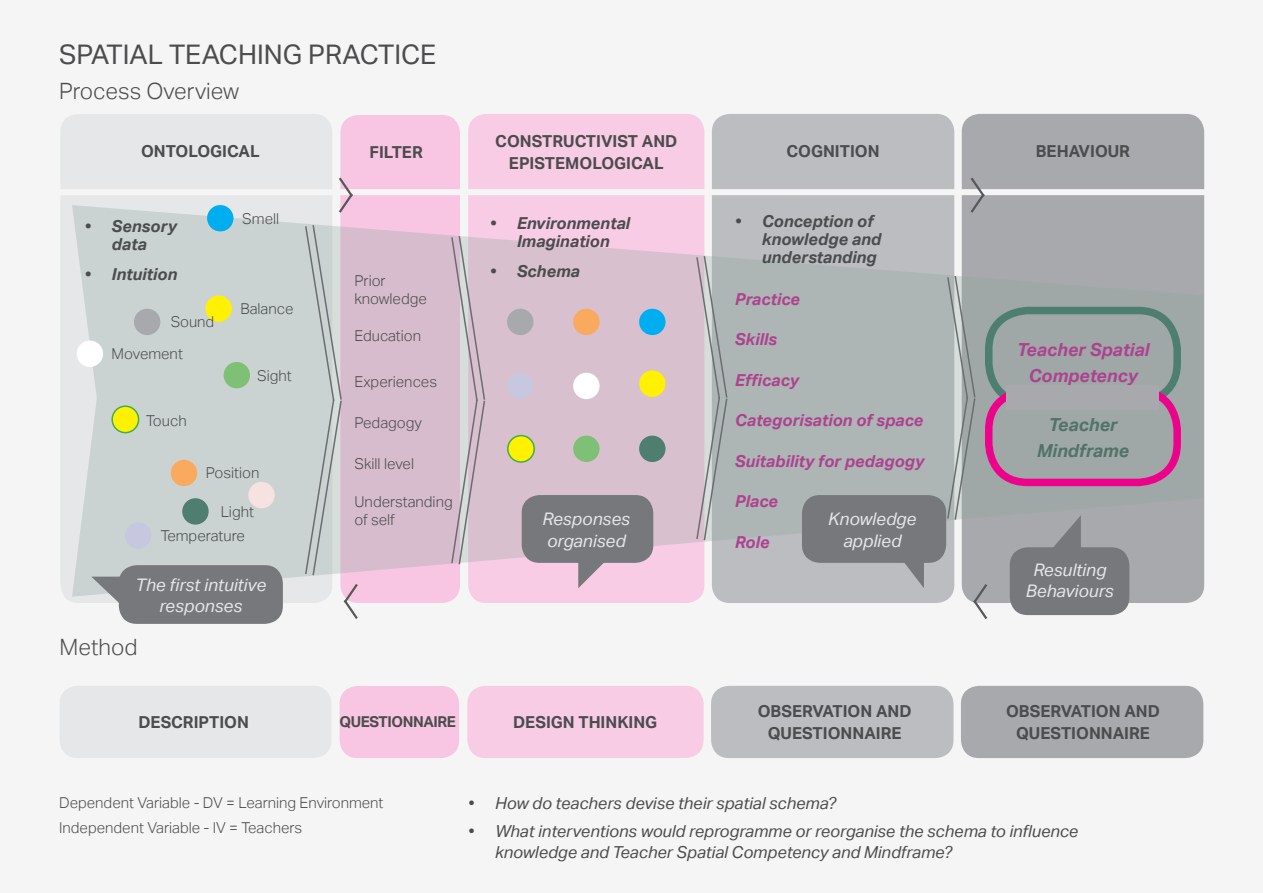
<style>
.page{position:relative;width:1263px;height:893px;background:#f6f5f5}
.page>*{position:absolute;margin:0;border:0;box-sizing:border-box;transform-origin:0 0}
.ChaPs_Body{font:27px "AECOM Sans";color:#4b4c4d}
.ChaPs_Body-2{font:300 22.5px "AECOM Sans";color:#4b4c4d}
.ChaPs_Body-3{font:italic 700 18px/25.5px "AECOM Sans";color:#ad4290;text-align:center}
.ChaPs_Body-4{font:italic 700 18px/25.5px "AECOM Sans";color:#517368;text-align:center}
.ChaPs_Body-5{font:italic 17.4px/21px "AECOM Sans";color:#e6e7e9;text-align:center}
.t1{font:italic 16.5px/21px "AECOM Sans";color:#4b4c4d}
.ChaPs_Body-6{font:700 16.5px/22.5px "AECOM Sans";color:#4b4c4d;text-align:center}
.t2{font:italic 700 16.5px/18px "AECOM Sans";color:#4b4c4d;text-align:center}
.ChaPs_Body-7{font:italic 700 16.5px "AECOM Sans";color:#ad4290}
.ChaPs_Body-8{font:300 15px/18px "AECOM Sans";color:#4b4c4d}
.ChaPs_Body-9{font:700 15px "AECOM Sans";letter-spacing:-.03em;color:#4b4c4d}
</style>
<div class="page">
<div style="left:962px;top:114px;width:242px;height:489px;background:#a8a9ad;border-radius:18px"></div>
<div style="left:468px;top:114px;width:236px;height:489px;background:#f9cce6;border-radius:18px"></div>
<div style="left:340px;top:115px;width:120px;height:488px;background:#f8c6e3;border-radius:18px"></div>
<div style="left:60px;top:114px;width:272px;height:489px;background:#e6e7e9;border-radius:18px"></div>
<div style="left:712px;top:114px;width:242px;height:489px;background:#bcbdc0;border-radius:18px"></div>
<svg style="left:72px;top:205px;width:1131px;height:392px"></svg>
<div style="left:207px;top:205px;width:26px;height:26px;background:#00aeef;border-radius:50%"></div>
<div style="left:112px;top:406px;width:27px;height:27px;background:#fff101;border-radius:50%"></div>
<div style="left:111px;top:405px;width:28px;height:28px;border:2px solid #40ae49;border-radius:50%"></div>
<div style="left:134px;top:309px;width:26px;height:26px;background:#a8a9ad;border-radius:50%"></div>
<div style="left:125px;top:522px;width:26px;height:27px;background:#c7c7e0;border-radius:50%"></div>
<div style="left:224px;top:362px;width:26px;height:26px;background:#7fc077;border-radius:50%"></div>
<div style="left:182px;top:498px;width:27px;height:27px;background:#4d7e6f;border-radius:50%"></div>
<div style="left:248px;top:482px;width:27px;height:26px;background:#f7e2e2;border-radius:50%"></div>
<div style="left:77px;top:341px;width:26px;height:26px;background:#fff;border-radius:50%"></div>
<div style="left:205px;top:295px;width:27px;height:27px;background:#fff101;border-radius:50%"></div>
<div style="left:171px;top:460px;width:26px;height:26px;background:#f9aa5e;border-radius:50%"></div>
<div style="left:639px;top:309px;width:26px;height:26px;background:#00aeef;border-radius:50%"></div>
<div style="left:508px;top:436px;width:26px;height:26px;background:#fff101;border-radius:50%"></div>
<div style="left:507px;top:435px;width:28px;height:28px;border:2px solid #40ae49;border-radius:50%"></div>
<div style="left:507px;top:309px;width:26px;height:26px;background:#a8a9ad;border-radius:50%"></div>
<div style="left:573px;top:436px;width:27px;height:26px;background:#7fc077;border-radius:50%"></div>
<div style="left:639px;top:436px;width:26px;height:26px;background:#4d7e6f;border-radius:50%"></div>
<div style="left:573px;top:373px;width:27px;height:26px;background:#fff;border-radius:50%"></div>
<div style="left:639px;top:370px;width:26px;height:27px;background:#fff101;border-radius:50%"></div>
<div style="left:573px;top:309px;width:27px;height:26px;background:#f9aa5e;border-radius:50%"></div>
<div style="left:507px;top:373px;width:26px;height:26px;background:#c7c7e0;border-radius:50%"></div>
<div style="left:37px;top:189px;width:1189px;height:6px;background:#f6f5f5"></div>
<div style="left:985px;top:307px;width:196px;height:99px;border:8px solid #4d7e6f;border-radius:39px"></div>
<div style="left:985px;top:387px;width:196px;height:99px;border:8px solid #ed028c;border-radius:39px"></div>
<div style="left:1007px;top:386px;width:152px;height:24px;background:#a8a9ad"></div>
<div style="left:522px;top:495px;width:131px;height:68px;background:#76787b;border-radius:18px"></div>
<svg style="left:578px;top:562px;width:28px;height:26px"></svg>
<div style="left:802px;top:495px;width:144px;height:68px;background:#76787b;border-radius:18px"></div>
<svg style="left:902px;top:563px;width:22px;height:25px"></svg>
<div style="left:961px;top:686px;width:242px;height:72px;background:#a8a9ad;border-radius:18px"></div>
<div style="left:467px;top:686px;width:237px;height:72px;background:#f9cce6;border-radius:18px"></div>
<div style="left:340px;top:686px;width:119px;height:72px;background:#f8c6e3;border-radius:18px"></div>
<div style="left:60px;top:686px;width:271px;height:72px;background:#e6e7e9;border-radius:18px"></div>
<div style="left:711px;top:686px;width:242px;height:72px;background:#bcbdc0;border-radius:18px"></div>
<svg style="left:450px;top:234px;width:36px;height:332px"></svg>
<svg style="left:695px;top:254px;width:33px;height:288px"></svg>
<svg style="left:946px;top:274px;width:30px;height:247px"></svg>
<svg style="left:337px;top:175px;width:18px;height:40px"></svg>
<svg style="left:968px;top:177px;width:19px;height:38px"></svg>
<svg style="left:304px;top:223px;width:56px;height:396px"></svg>
<svg style="left:971px;top:581px;width:18px;height:38px"></svg>
<div style="left:119px;top:565px;width:164px;height:59px;background:#76787b;border-radius:18px"></div>
<svg style="left:91px;top:577px;width:29px;height:26px"></svg>
<div style="left:1010px;top:547px;width:119px;height:68px;background:#76787b;border-radius:18px"></div>
<svg style="left:1053px;top:515px;width:28px;height:32px"></svg>
<p class="ChaPs_Body" style="left:59px;top:39px;width:379px">SPATIAL TEACHING PRACTICE</p>
<p class="ChaPs_Body-2" style="left:59px;top:78px;width:182px">Process Overview</p>
<p class="ChaPs_Body-6" style="left:141px;top:140px;width:120px">ONTOLOGICAL</p>
<p class="ChaPs_Body-6" style="left:369px;top:141px;width:55px">FILTER</p>
<p class="t2" style="left:85px;top:217px;width:94px">• Sensory data</p>
<p class="t2" style="left:85px;top:265px;width:94px">• Intuition</p>
<p class="ChaPs_Body-8" style="left:171px;top:313px;width:45px">Sound</p>
<p class="ChaPs_Body-8" style="left:111px;top:344px;width:73px">Movement</p>
<p class="ChaPs_Body-8" style="left:146px;top:411px;width:42px">Touch</p>
<p class="ChaPs_Body-8" style="left:242px;top:209px;width:38px">Smell</p>
<p class="ChaPs_Body-8" style="left:240px;top:300px;width:55px">Balance</p>
<p class="ChaPs_Body-8" style="left:257px;top:366px;width:36px">Sight</p>
<p class="ChaPs_Body-8" style="left:206px;top:464px;width:55px">Position</p>
<p class="ChaPs_Body-8" style="left:221px;top:503px;width:35px">Light</p>
<p class="ChaPs_Body-8" style="left:161px;top:527px;width:86px">Temperature</p>
<p class="ChaPs_Body-5" style="left:136px;top:574px;width:132px">The first intuitive responses</p>
<p class="ChaPs_Body-2" style="left:60px;top:634px;width:79px">Method</p>
<p class="ChaPs_Body-8" style="left:354px;top:272px;width:74px">Prior knowledge</p>
<p class="ChaPs_Body-8" style="left:354px;top:327px;width:68px">Education</p>
<p class="ChaPs_Body-8" style="left:354px;top:373px;width:84px">Experiences</p>
<p class="ChaPs_Body-8" style="left:354px;top:414px;width:69px">Pedagogy</p>
<p class="ChaPs_Body-8" style="left:354px;top:455px;width:61px">Skill level</p>
<p class="ChaPs_Body-8" style="left:354px;top:493px;width:100px">Understanding of self</p>
<p class="ChaPs_Body-6" style="left:495px;top:130px;width:184px">CONSTRUCTIVIST AND<br>EPISTEMOLOGICAL</p>
<p class="t2" style="left:490px;top:214px;width:142px">• Environmental<br>Imagination</p>
<p class="t2" style="left:490px;top:262px;width:92px">• Schema</p>
<p class="ChaPs_Body-6" style="left:786px;top:140px;width:95px">COGNITION</p>
<p class="ChaPs_Body-6" style="left:1036px;top:140px;width:96px">BEHAVIOUR</p>
<p class="t2" style="left:762px;top:213px;width:121px;text-align:left;text-indent:-27px">• Conception of knowledge and understanding</p>
<p class="ChaPs_Body-7" style="left:735px;top:289px;width:67px">Practice</p>
<p class="ChaPs_Body-7" style="left:735px;top:330px;width:44px">Skills</p>
<p class="ChaPs_Body-7" style="left:735px;top:370px;width:65px">Efficacy</p>
<p class="ChaPs_Body-7" style="left:735px;top:411px;width:190px">Categorisation of space</p>
<p class="ChaPs_Body-7" style="left:735px;top:451px;width:191px">Suitability for pedagogy</p>
<p class="ChaPs_Body-7" style="left:735px;top:492px;width:44px">Place</p>
<p class="ChaPs_Body-7" style="left:735px;top:532px;width:36px">Role</p>
<p class="ChaPs_Body-5" style="left:542px;top:509px;width:89px;text-align:left">Responses organised</p>
<p class="ChaPs_Body-5" style="left:828px;top:509px;width:90px">Knowledge applied</p>
<p class="ChaPs_Body-3" style="left:1017px;top:337px;width:134px">Teacher Spatial<br>Competency</p>
<p class="ChaPs_Body-4" style="left:1037px;top:412px;width:94px">Teacher<br>Mindframe</p>
<p class="ChaPs_Body-5" style="left:1026px;top:560px;width:89px">Resulting<br>Behaviours</p>
<p class="ChaPs_Body-6" style="left:138px;top:711px;width:112px">DESCRIPTION</p>
<p class="ChaPs_Body-9" style="left:340px;top:713px;width:118px">QUESTIONNAIRE</p>
<p class="ChaPs_Body-6" style="left:513px;top:711px;width:146px">DESIGN THINKING</p>
<p class="ChaPs_Body-6" style="left:758px;top:700px;width:155px">OBSERVATION AND<br>QUESTIONNAIRE</p>
<p class="ChaPs_Body-6" style="left:1006px;top:700px;width:155px">OBSERVATION AND<br>QUESTIONNAIRE</p>
<p class="ChaPs_Body-8" style="left:59px;top:793px;width:326px">Dependent Variable - DV = Learning Environment</p>
<p class="ChaPs_Body-8" style="left:59px;top:819px;width:245px">Independent Variable - IV = Teachers</p>
<p class="t1" style="left:468px;top:793px;width:369px">• How do teachers devise their spatial schema?</p>
<p class="t1" style="left:495px;top:821px;width:585px;text-indent:-27px">• What interventions would reprogramme or reorganise the schema to influence knowledge and Teacher Spatial Competency and Mindframe?</p>
</div>
